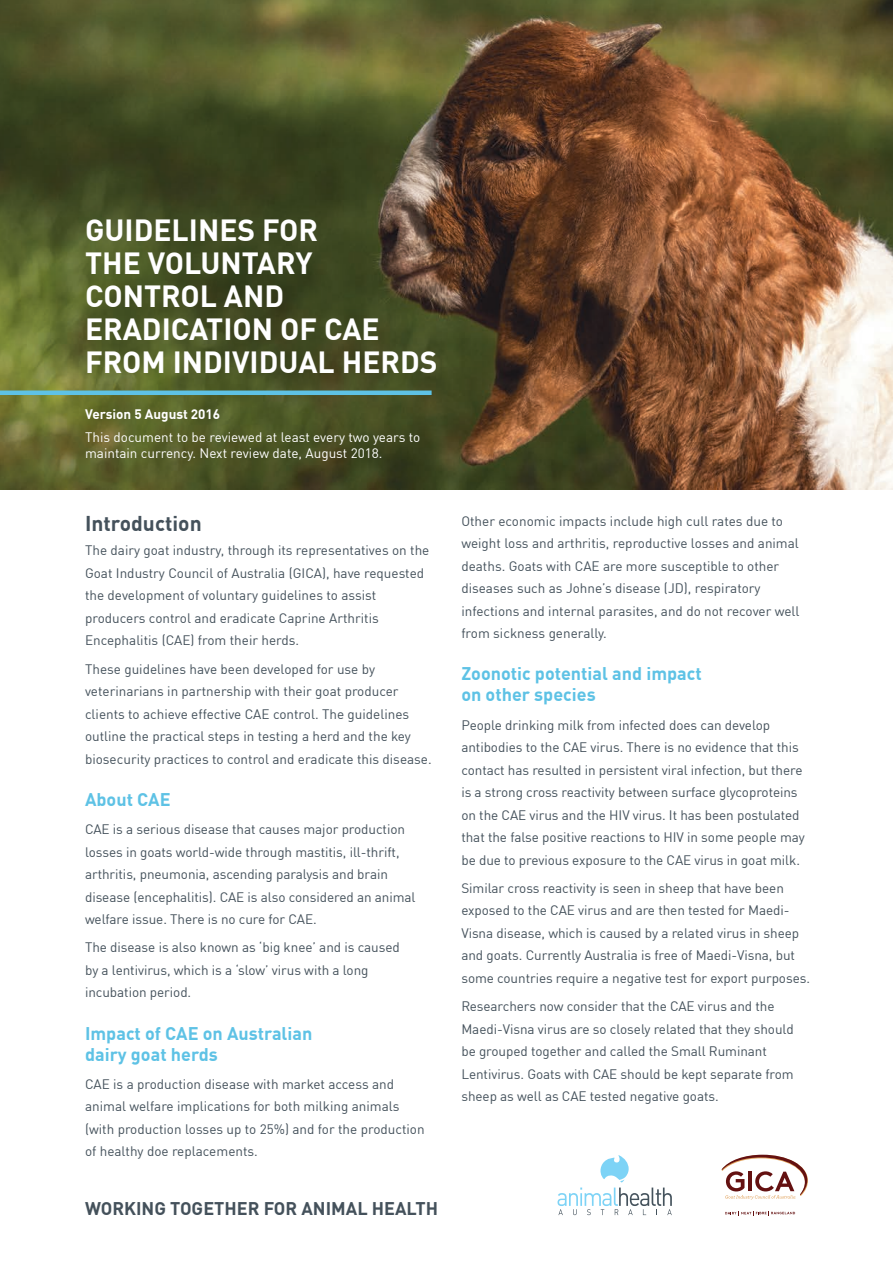
<style>
.page{position:relative;width:893px;height:1263px;background:#fff}
.page>*{position:absolute;margin:0;border:0;box-sizing:border-box;transform-origin:0 0}
.t1{font:700 30px/33px "DIN Offc Pro";color:#fff}
.t2{font:700 21px "DIN Offc Pro";color:#44515b}
.t3{font:700 18px/21px "DIN Offc Pro";color:#5ec2e5}
.t4{font:700 18px "DIN Offc Pro";color:#44515b}
.t5{font:13.5px/22.5px "DIN Offc Pro";letter-spacing:-.005em;color:#44515b}
.t6{font:13.5px/16.5px "DIN Offc Pro";color:#fff}
.t7{font:700 13.5px "DIN Offc Pro";color:#fff}
</style>
<div class="page">
<img style="left:0;top:0;width:893px;height:489px">
<div style="left:0;top:390px;width:432px;height:5px;background:#5ec2e5"></div>
<svg style="left:557px;top:1155px;width:115px;height:60px"></svg>
<svg style="left:725px;top:1211px;width:70px;height:4px"></svg>
<svg style="left:722px;top:1155px;width:86px;height:44px"></svg>
<h1 class="t1" style="left:85px;top:209px;width:354px">GUIDELINES FOR<br>THE VOLUNTARY<br>CONTROL AND<br>ERADICATION OF CAE<br>FROM INDIVIDUAL HERDS</h1>
<p class="t7" style="left:85px;top:403px;width:137px">Version 5 August 2016</p>
<p class="t6" style="left:85px;top:427px;width:337px">This document to be reviewed at least every two years to maintain currency. Next review date, August 2018.</p>
<h2 class="t2" style="left:85px;top:506px;width:118px">Introduction</h2>
<p class="t5" style="left:85px;top:538px;width:346px">The dairy goat industry, through its representatives on the Goat Industry Council of Australia (GICA), have requested the development of voluntary guidelines to assist producers control and eradicate Caprine Arthritis Encephalitis (CAE) from their herds.</p>
<p class="t5" style="left:85px;top:656px;width:348px">These guidelines have been developed for use by veterinarians in partnership with their goat producer clients to achieve effective CAE control. The guidelines outline the practical steps in testing a herd and the key biosecurity practices to control and eradicate this disease.</p>
<h3 class="t3" style="left:85px;top:786px;width:87px">About CAE</h3>
<p class="t5" style="left:85px;top:817px;width:332px">CAE is a serious disease that causes major production losses in goats world-wide through mastitis, ill-thrift, arthritis, pneumonia, ascending paralysis and brain disease (encephalitis). CAE is also considered an animal welfare issue. There is no cure for CAE.</p>
<p class="t5" style="left:85px;top:935px;width:316px">The disease is also known as ‘big knee’ and is caused by a lentivirus, which is a ‘slow’ virus with a long incubation period.</p>
<h3 class="t3" style="left:85px;top:1020px;width:229px">Impact of CAE on Australian dairy goat herds</h3>
<p class="t5" style="left:85px;top:1071px;width:341px">CAE is a production disease with market access and animal welfare implications for both milking animals (with production losses up to 25%) and for the production of healthy doe replacements.</p>
<h3 class="t4" style="left:85px;top:1193px;width:355px">WORKING TOGETHER FOR ANIMAL HEALTH</h3>
<p class="t5" style="left:461px;top:508px;width:340px">Other economic impacts include high cull rates due to weight loss and arthritis, reproductive losses and animal deaths. Goats with CAE are more susceptible to other diseases such as Johne’s disease (JD), respiratory infections and internal parasites, and do not recover well from sickness generally.</p>
<h3 class="t3" style="left:461px;top:661px;width:242px">Zoonotic potential and impact on other species</h3>
<p class="t5" style="left:461px;top:712px;width:345px">People drinking milk from infected does can develop antibodies to the CAE virus. There is no evidence that this contact has resulted in persistent viral infection, but there is a strong cross reactivity between surface glycoproteins on the CAE virus and the HIV virus. It has been postulated that the false positive reactions to HIV in some people may be due to previous exposure to the CAE virus in goat milk.</p>
<p class="t5" style="left:461px;top:875px;width:350px">Similar cross reactivity is seen in sheep that have been exposed to the CAE virus and are then tested for Maedi-Visna disease, which is caused by a related virus in sheep and goats. Currently Australia is free of Maedi-Visna, but some countries require a negative test for export purposes.</p>
<p class="t5" style="left:461px;top:994px;width:334px">Researchers now consider that the CAE virus and the Maedi-Visna virus are so closely related that they should be grouped together and called the Small Ruminant Lentivirus. Goats with CAE should be kept separate from sheep as well as CAE tested negative goats.</p>
</div>
